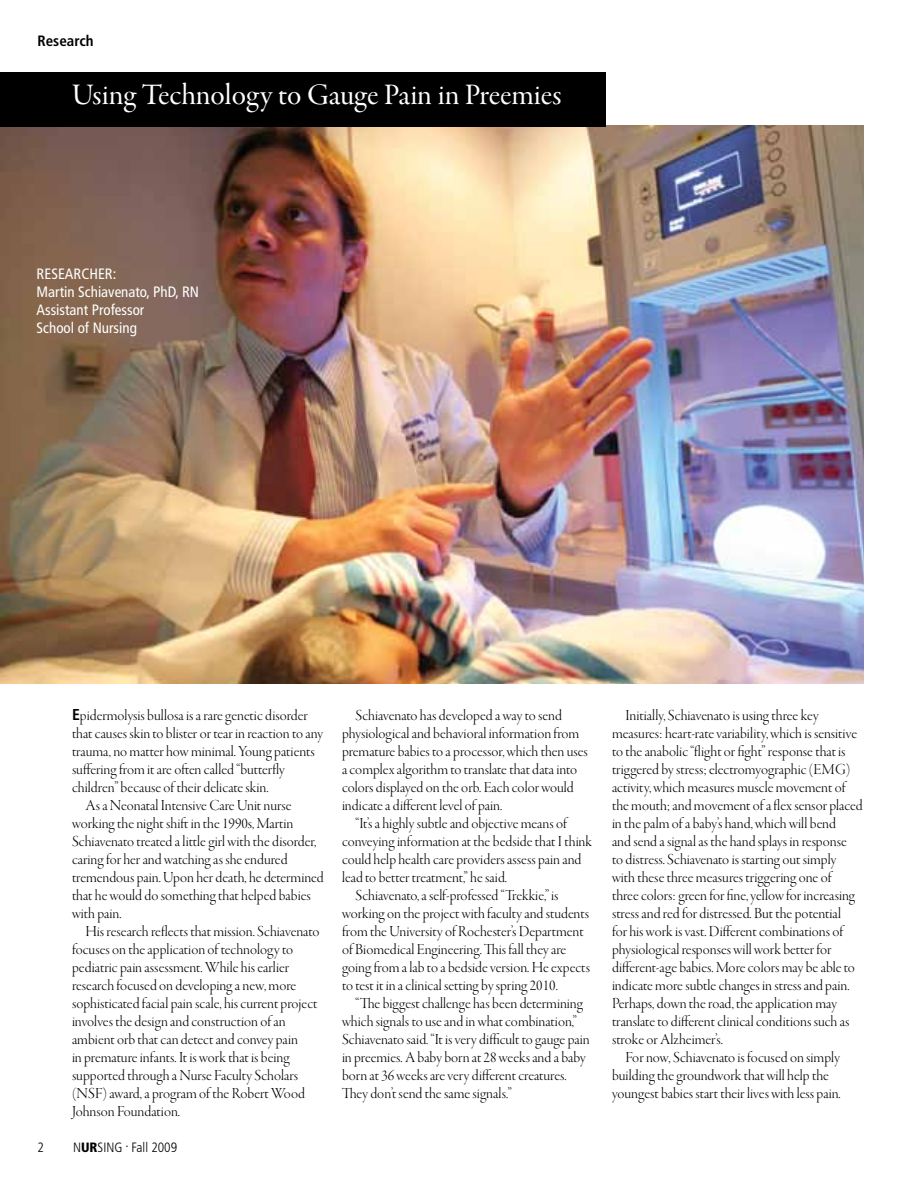
<style>
.page{position:relative;width:918px;height:1188px;background:#fff}
.page>*{position:absolute;margin:0;border:0;box-sizing:border-box;transform-origin:0 0}
.t1{font:30px "Garamond Premr Pro Subh";color:#fff}
.t2{font:15.75px/18px "Garamond Premr Pro Lt Disp";color:#000}
.t3{font:condensed 15px/18px "Frutiger LT Pro";color:#fff}
.t4{font:700 condensed 15px "Frutiger LT Pro";color:#000}
.t5{font:300 condensed 13.5px "Frutiger LT Pro";color:#000}
.s1{font-family:"Frutiger LT Pro";font-weight:700;font-stretch:condensed}
.s2{font-weight:900}
</style>
<div class="page">
<img style="left:0;top:126px;width:864px;height:558px">
<div style="left:0;top:72px;width:605px;height:54px;background:#000"></div>
<p class="t4" style="left:37px;top:32px;width:58px">Research</p>
<h1 class="t1" style="left:72px;top:77px;width:491px">Using Technology to Gauge Pain in Preemies</h1>
<p class="t3" style="left:37px;top:265px;width:164px">RESEARCHER:<br>Martin Schiavenato, PhD, RN<br>Assistant Professor<br>School of Nursing</p>
<p class="t2" style="left:72px;top:707px;width:237px"><span class="s1">E</span>pidermolysis bullosa is a rare genetic disorder</p>
<p class="t2" style="left:72px;top:725px;width:252px">that causes skin to blister or tear in reaction to any</p>
<p class="t2" style="left:72px;top:743px;width:244px">trauma, no matter how minimal. Young patients</p>
<p class="t2" style="left:72px;top:761px;width:214px">suffering from it are often called “butterfly</p>
<p class="t2" style="left:72px;top:779px;width:198px">children” because of their delicate skin.</p>
<p class="t2" style="left:85px;top:797px;width:208px">As a Neonatal Intensive Care Unit nurse</p>
<p class="t2" style="left:72px;top:815px;width:223px">working the night shift in the 1990s, Martin</p>
<p class="t2" style="left:72px;top:833px;width:246px">Schiavenato treated a little girl with the disorder,</p>
<p class="t2" style="left:72px;top:851px;width:217px">caring for her and watching as she endured</p>
<p class="t2" style="left:72px;top:869px;width:253px">tremendous pain. Upon her death, he determined</p>
<p class="t2" style="left:72px;top:887px;width:240px">that he would do something that helped babies</p>
<p class="t2" style="left:72px;top:905px;width:51px">with pain.</p>
<p class="t2" style="left:85px;top:923px;width:235px">His research reflects that mission. Schiavenato</p>
<p class="t2" style="left:72px;top:941px;width:223px">focuses on the application of technology to</p>
<p class="t2" style="left:72px;top:959px;width:219px">pediatric pain assessment. While his earlier</p>
<p class="t2" style="left:72px;top:977px;width:226px">research focused on developing a new, more</p>
<p class="t2" style="left:72px;top:995px;width:247px">sophisticated facial pain scale, his current project</p>
<p class="t2" style="left:72px;top:1013px;width:215px">involves the design and construction of an</p>
<p class="t2" style="left:72px;top:1031px;width:227px">ambient orb that can detect and convey pain</p>
<p class="t2" style="left:72px;top:1049px;width:219px">in premature infants. It is work that is being</p>
<p class="t2" style="left:72px;top:1067px;width:228px">supported through a Nurse Faculty Scholars</p>
<p class="t2" style="left:72px;top:1085px;width:235px">(NSF) award, a program of the Robert Wood</p>
<p class="t2" style="left:72px;top:1103px;width:110px">Johnson Foundation.</p>
<p class="t5" style="left:38px;top:1139px;width:8px">2</p>
<p class="t5" style="left:73px;top:1139px;width:106px">N<span class="s2">UR</span>SING . Fall 2009</p>
<p class="t2" style="left:342px;top:707px;width:247px;text-indent:13px">Schiavenato has developed a way to send physiological and behavioral information from premature babies to a processor, which then uses a complex algorithm to translate that data into colors displayed on the orb. Each color would indicate a different level of pain.</p>
<p class="t2" style="left:356px;top:815px;width:213px">“It’s a highly subtle and objective means of</p>
<p class="t2" style="left:342px;top:833px;width:252px">conveying information at the bedside that I think</p>
<p class="t2" style="left:342px;top:851px;width:241px">could help health care providers assess pain and</p>
<p class="t2" style="left:342px;top:869px;width:167px">lead to better treatment,” he said.</p>
<p class="t2" style="left:356px;top:887px;width:205px">Schiavenato, a self-professed “Trekkie,” is</p>
<p class="t2" style="left:342px;top:905px;width:249px">working on the project with faculty and students</p>
<p class="t2" style="left:342px;top:923px;width:243px">from the University of Rochester’s Department</p>
<p class="t2" style="left:342px;top:941px;width:226px">of Biomedical Engineering. This fall they are</p>
<p class="t2" style="left:342px;top:959px;width:249px">going from a lab to a bedside version. He expects</p>
<p class="t2" style="left:342px;top:977px;width:217px">to test it in a clinical setting by spring 2010.</p>
<p class="t2" style="left:356px;top:995px;width:229px">“The biggest challenge has been determining</p>
<p class="t2" style="left:342px;top:1013px;width:236px">which signals to use and in what combination,”</p>
<p class="t2" style="left:342px;top:1031px;width:249px">Schiavenato said. “It is very difficult to gauge pain</p>
<p class="t2" style="left:342px;top:1049px;width:245px">in preemies. A baby born at 28 weeks and a baby</p>
<p class="t2" style="left:342px;top:1067px;width:226px">born at 36 weeks are very different creatures.</p>
<p class="t2" style="left:342px;top:1085px;width:171px">They don’t send the same signals.”</p>
<p class="t2" style="left:612px;top:707px;width:252px;text-indent:13px">Initially, Schiavenato is using three key measures: heart-rate variability, which is sensitive to the anabolic “flight or fight” response that is triggered by stress; electromyographic (EMG) activity, which measures muscle movement of the mouth; and movement of a flex sensor placed in the palm of a baby’s hand, which will bend<br>and send a signal as the hand splays in response<br>to distress. Schiavenato is starting out simply with these three measures triggering one of<br>three colors: green for fine, yellow for increasing stress and red for distressed. But the potential<br>for his work is vast. Different combinations of physiological responses will work better for different-age babies. More colors may be able to indicate more subtle changes in stress and pain.<br>Perhaps, down the road, the application may translate to different clinical conditions such as stroke or Alzheimer’s.</p>
<p class="t2" style="left:612px;top:1049px;width:230px;text-indent:13px">For now, Schiavenato is focused on simply building the groundwork that will help the youngest babies start their lives with less pain.</p>
</div>
